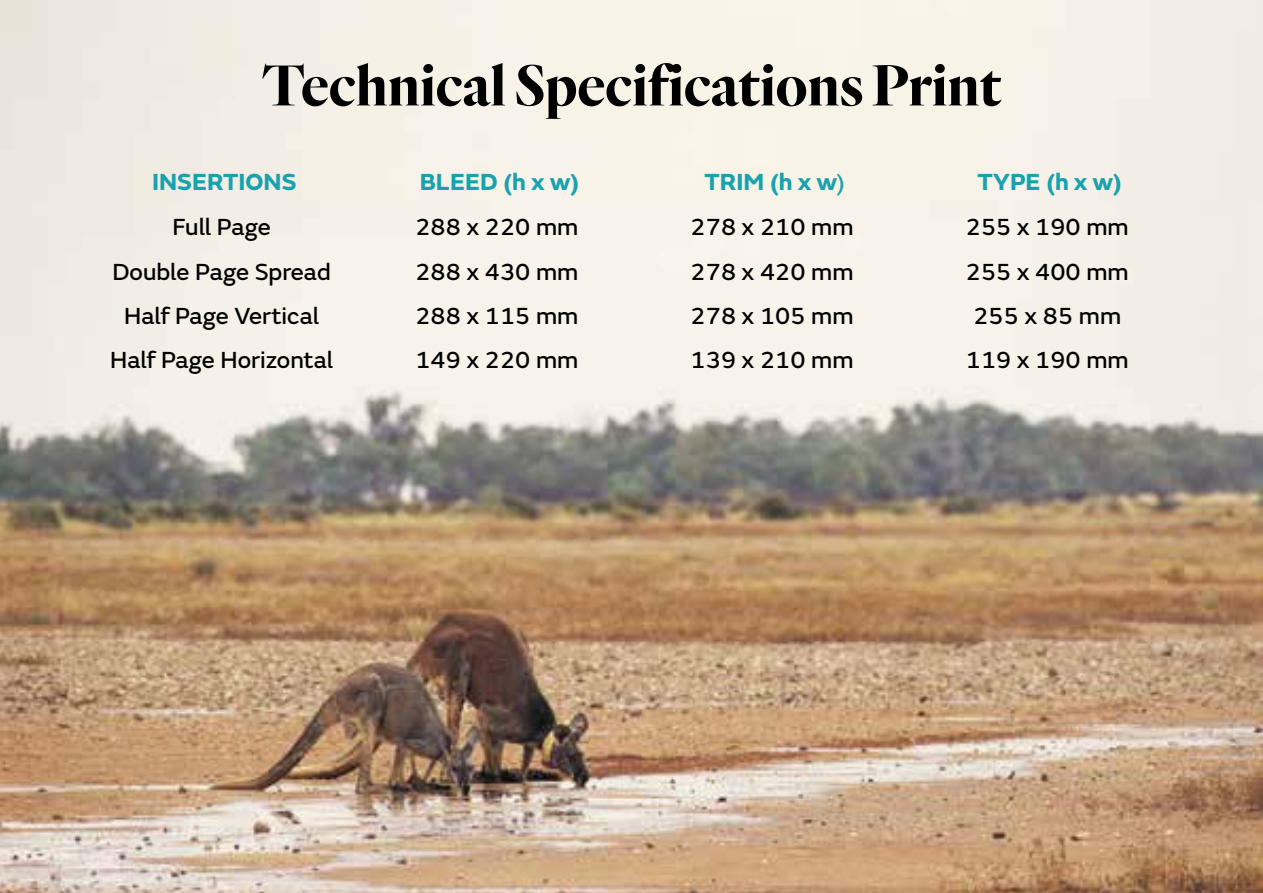
<style>
.page{position:relative;width:1263px;height:893px;background:#fff}
.page>*{position:absolute;margin:0;border:0;box-sizing:border-box;transform-origin:0 0}
.t1{font:700 60px "Quarto";color:#000}
.t2{font:24.3px/44.5px "FS Emeric Core";color:#000;text-align:center}
.t3{font:700 24.3px "FS Emeric";color:#1aa1ae}
.s1{font-family:"FS Emeric Core";font-weight:400}
</style>
<div class="page">
<img style="left:0;top:0;width:1263px;height:893px">
<h1 class="t1" style="left:262px;top:45px;width:741px">Technical Specifications Print</h1>
<p class="t3" style="left:152px;top:162px;width:146px">INSERTIONS</p>
<p class="t2" style="left:110px;top:203px;width:224px">Full Page<br>Double Page Spread<br>Half Page Vertical<br>Half Page Horizontal</p>
<p class="t3" style="left:420px;top:162px;width:161px">BLEED (h x w)</p>
<p class="t2" style="left:415px;top:203px;width:164px;text-align:justify">288 x 220 mm 288 x 430 mm 288 x 115 mm 149 x 220 mm</p>
<p class="t3" style="left:704px;top:162px;width:142px">TRIM (h x w<span class="s1">)</span></p>
<p class="t2" style="left:691px;top:203px;width:164px;text-align:justify">278 x 210 mm 278 x 420 mm 278 x 105 mm 139 x 210 mm</p>
<p class="t3" style="left:977px;top:162px;width:146px">TYPE (h x w)</p>
<p class="t2" style="left:966px;top:203px;width:164px">255 x 190 mm<br>255 x 400 mm<br>255 x 85 mm<br>119 x 190 mm</p>
</div>
